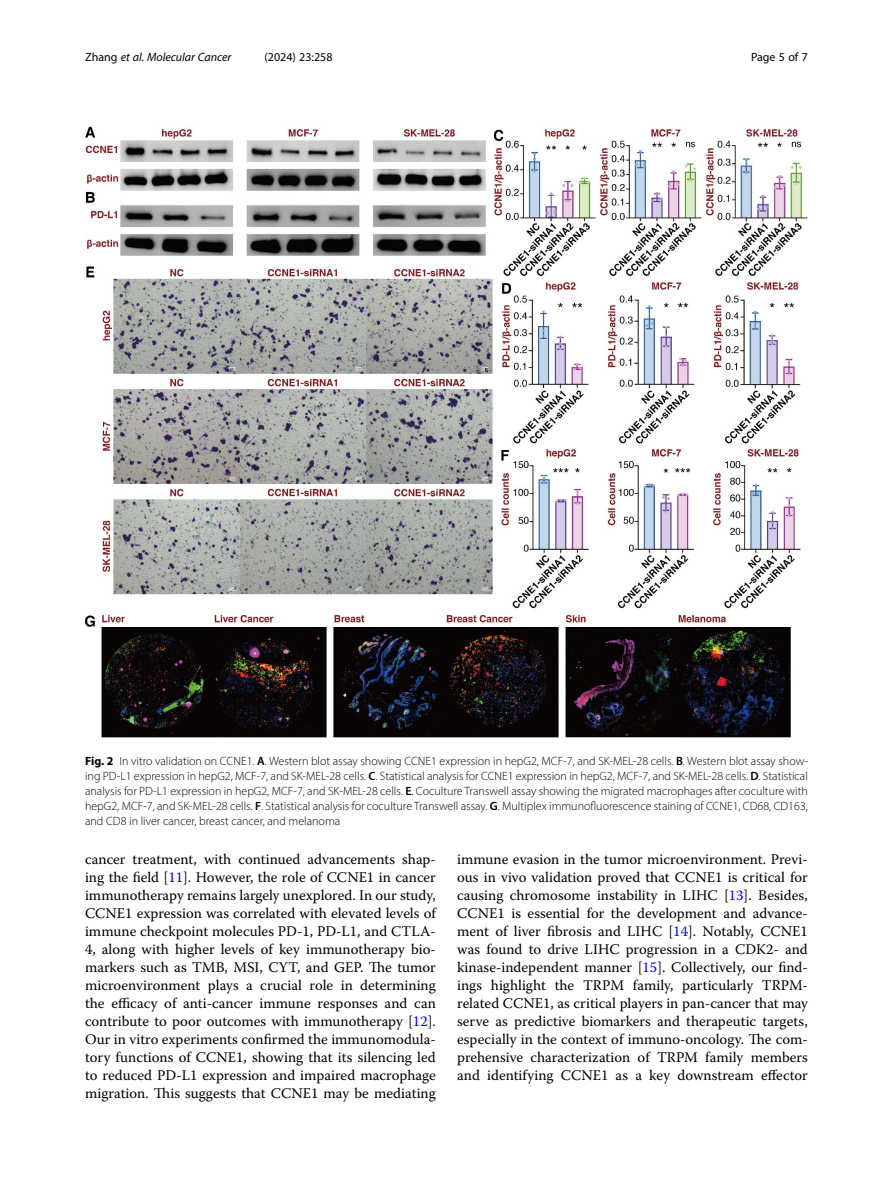
<style>
.page{position:relative;width:893px;height:1191px;background:#fff}
.page>*{position:absolute;margin:0;border:0;box-sizing:border-box;transform-origin:0 0}
.Body_Text{font:14.7px/18px "Warnock Pro";color:#000;text-align:justify}
.Figure_Caption{font:300 12px/15px "Myriad Pro";color:#000;text-align:justify}
.t1{font:italic 12px "Myriad Pro";color:#000}
.t2{font:12px "Myriad Pro";color:#000}
.s1{font-style:normal}
.s2{font-weight:700}
.s3{font-weight:600}
.s4{color:#00f}
</style>
<div class="page">
<img style="left:85px;top:126px;width:723px;height:611px">
<p class="t1" style="left:85px;top:50px;width:148px"><span class="s1">Zhang</span> et al. Molecular Cancer</p>
<p class="t2" style="left:264px;top:50px;width:70px">(2024) 23:258</p>
<p class="t2" style="left:751px;top:50px;width:58px">Page 5 of 7</p>
<p class="Figure_Caption" style="left:85px;top:753px;width:724px"><span class="s2">Fig. 2</span> In vitro validation on CCNE1. <span class="s3">A</span>. Western blot assay showing CCNE1 expression in hepG2, MCF-7, and SK-MEL-28 cells. <span class="s3">B</span>. Western blot assay show&shy;ing PD-L1 expression in hepG2, MCF-7, and SK-MEL-28 cells. <span class="s3">C</span>. Statistical analysis for CCNE1 expression in hepG2, MCF-7, and SK-MEL-28 cells. <span class="s3">D</span>. Statistical analysis for PD-L1 expression in hepG2, MCF-7, and SK-MEL-28 cells. <span class="s3">E</span>. Coculture Transwell assay showing the migrated macrophages after coculture with hepG2, MCF-7, and SK-MEL-28 cells. <span class="s3">F</span>. Statistical analysis for coculture Transwell assay. <span class="s3">G</span>. Multiplex immunofluorescence staining of CCNE1, CD68, CD163, and CD8 in liver cancer, breast cancer, and melanoma</p>
<p class="Body_Text" style="left:85px;top:850px;width:352px">cancer treatment, with continued advancements shap&shy;ing the field [<span class="s4">11</span>]. However, the role of CCNE1 in cancer immunotherapy remains largely unexplored. In our study, CCNE1 expression was correlated with elevated levels of immune checkpoint molecules PD-1, PD-L1, and CTLA-4, along with higher levels of key immunotherapy bio&shy;markers such as TMB, MSI, CYT, and GEP. The tumor microenvironment plays a crucial role in determining the efficacy of anti-cancer immune responses and can contribute to poor outcomes with immunotherapy [<span class="s4">12</span>].<br>Our in vitro experiments confirmed the immunomodula&shy;tory functions of CCNE1, showing that its silencing led to reduced PD-L1 expression and impaired macrophage migration. This suggests that CCNE1 may be mediating</p>
<p class="Body_Text" style="left:457px;top:850px;width:352px">immune evasion in the tumor microenvironment. Previ&shy;ous in vivo validation proved that CCNE1 is critical for causing chromosome instability in LIHC [<span class="s4">13</span>]. Besides, CCNE1 is essential for the development and advance&shy;ment of liver fibrosis and LIHC [<span class="s4">14</span>]. Notably, CCNE1 was found to drive LIHC progression in a CDK2- and kinase-independent manner [<span class="s4">15</span>]. Collectively, our find&shy;ings highlight the TRPM family, particularly TRPM&shy;related CCNE1, as critical players in pan-cancer that may serve as predictive biomarkers and therapeutic targets, especially in the context of immuno-oncology. The com&shy;prehensive characterization of TRPM family members and identifying CCNE1 as a key downstream effector</p>
</div>
